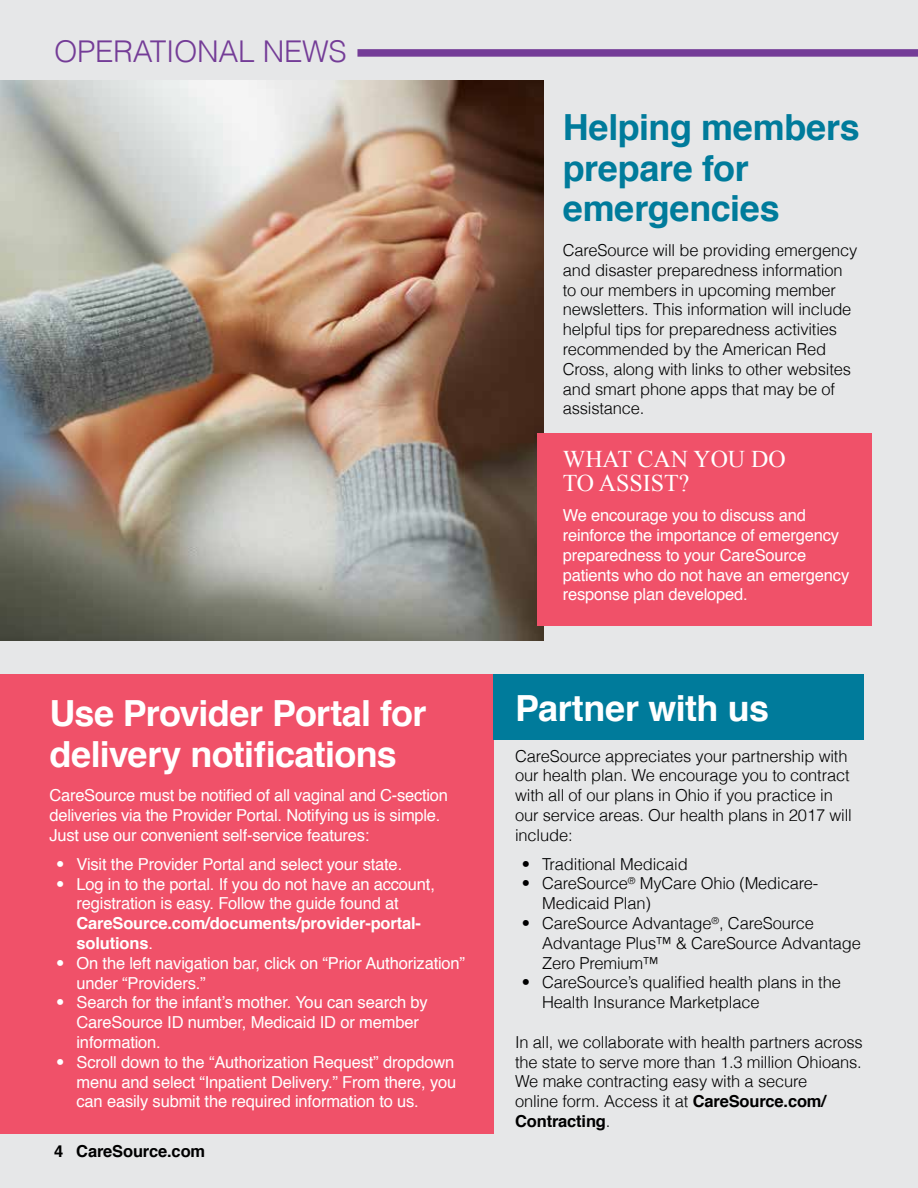
<style>
.page{position:relative;width:918px;height:1188px;background:#e6e7e8}
.page>*{position:absolute;margin:0;border:0;box-sizing:border-box;transform-origin:0 0}
.t1{font:700 36px/40.5px "Helvetica";letter-spacing:-.02em;color:#fff}
.t2{font:700 36px/40.5px "Helvetica";letter-spacing:-.01em;color:#007b9b}
.t3{font:300 30px "Helvetica";letter-spacing:-.01em;color:#743c97}
.t4{font:24px/24px "Times New Roman";color:#fff}
.t5{font:300 16.5px/19.8px "Helvetica";letter-spacing:-.01em;color:#000}
.t6{font:16.5px/19.8px "Helvetica";letter-spacing:-.01em;color:#fff}
.t7{font:700 16.5px/19.8px "Helvetica";letter-spacing:-.01em;color:#fff}
.t8{font:700 16.5px "Helvetica";letter-spacing:-.01em;color:#000}
.s1{font-weight:300}
.s2{font-weight:400}
.s3{font-weight:700}
</style>
<div class="page">
<div style="left:0;top:675px;width:494px;height:459px;background:#f05169"></div>
<div style="left:357px;top:49px;width:561px;height:8px;background:#743c97"></div>
<div style="left:494px;top:675px;width:370px;height:65px;background:#007b9b"></div>
<img style="left:0;top:81px;width:544px;height:559px">
<div style="left:537px;top:433px;width:335px;height:192px;background:#f05169"></div>
<hr style="left:917px;top:889px;width:1px;height:30px;background:#f05169">
<h2 class="t3" style="left:54px;top:28px;width:294px">OPERATIONAL NEWS</h2>
<h1 class="t1" style="left:50px;top:694px;width:378px">Use Provider Portal for delivery notifications</h1>
<p class="t6" style="left:50px;top:786px;width:400px">CareSource must be notified of all vaginal and C-section deliveries via the Provider Portal. Notifying us is simple.<br>Just use our convenient self-service features:</p>
<p class="t6" style="left:56px;top:855px;width:348px"><span class="s1">•</span> Visit the Provider Portal and select your state.</p>
<p class="t6" style="left:76px;top:874px;width:360px;text-indent:-20px"><span class="s1">•</span> Log in to the portal. If you do not have an account, registration is easy. Follow the guide found at</p>
<p class="t7" style="left:76px;top:914px;width:346px">CareSource.com/documents/provider-portal&shy;solutions<span class="s2">.</span></p>
<p class="t6" style="left:76px;top:954px;width:390px;text-indent:-20px"><span class="s1">•</span> On the left navigation bar, click on “Prior Authorization” under “Providers.”</p>
<p class="t6" style="left:76px;top:993px;width:353px;text-indent:-20px"><span class="s1">•</span> Search for the infant’s mother. You can search by<br>CareSource ID number, Medicaid ID or member information.</p>
<p class="t6" style="left:76px;top:1053px;width:381px;text-indent:-20px"><span class="s1">•</span> Scroll down to the “Authorization Request” dropdown menu and select “Inpatient Delivery.” From there, you can easily submit the required information to us.</p>
<p class="t8" style="left:54px;top:1138px;width:153px">4 CareSource.com</p>
<h1 class="t2" style="left:563px;top:108px;width:299px">Helping members prepare for emergencies</h1>
<p class="t5" style="left:563px;top:240px;width:296px">CareSource will be providing emergency and disaster preparedness information to our members in upcoming member newsletters. This information will include helpful tips for preparedness activities recommended by the American Red Cross, along with links to other websites and smart phone apps that may be of assistance.</p>
<h3 class="t4" style="left:563px;top:447px;width:225px">WHAT CAN YOU DO<br>TO ASSIST?</h3>
<p class="t6" style="left:563px;top:506px;width:288px">We encourage you to discuss and reinforce the importance of emergency preparedness to your CareSource patients who do not have an emergency response plan developed.</p>
<h1 class="t1" style="left:515px;top:688px;width:256px">Partner with us</h1>
<p class="t5" style="left:515px;top:745px;width:338px">CareSource appreciates your partnership with our health plan. We encourage you to contract with all of our plans in Ohio if you practice in our service areas. Our health plans in 2017 will include:</p>
<p class="t5" style="left:522px;top:853px;width:167px">• Traditional Medicaid</p>
<p class="t5" style="left:542px;top:873px;width:278px;text-indent:-20px">• CareSource<sup>®</sup> MyCare Ohio (Medicare-<br>Medicaid Plan)</p>
<p class="t5" style="left:542px;top:913px;width:320px;text-indent:-20px">• CareSource Advantage<sup>®</sup>, CareSource<br>Advantage Plus™ &amp; CareSource Advantage<br>Zero Premium™</p>
<p class="t5" style="left:542px;top:972px;width:300px;text-indent:-20px">• CareSource’s qualified health plans in the<br>Health Insurance Marketplace</p>
<p class="t5" style="left:515px;top:1031px;width:349px">In all, we collaborate with health partners across the state to serve more than 1.3 million Ohioans.<br>We make contracting easy with a secure<br>online form. Access it at <span class="s3">CareSource.com/ Contracting</span>.</p>
</div>
